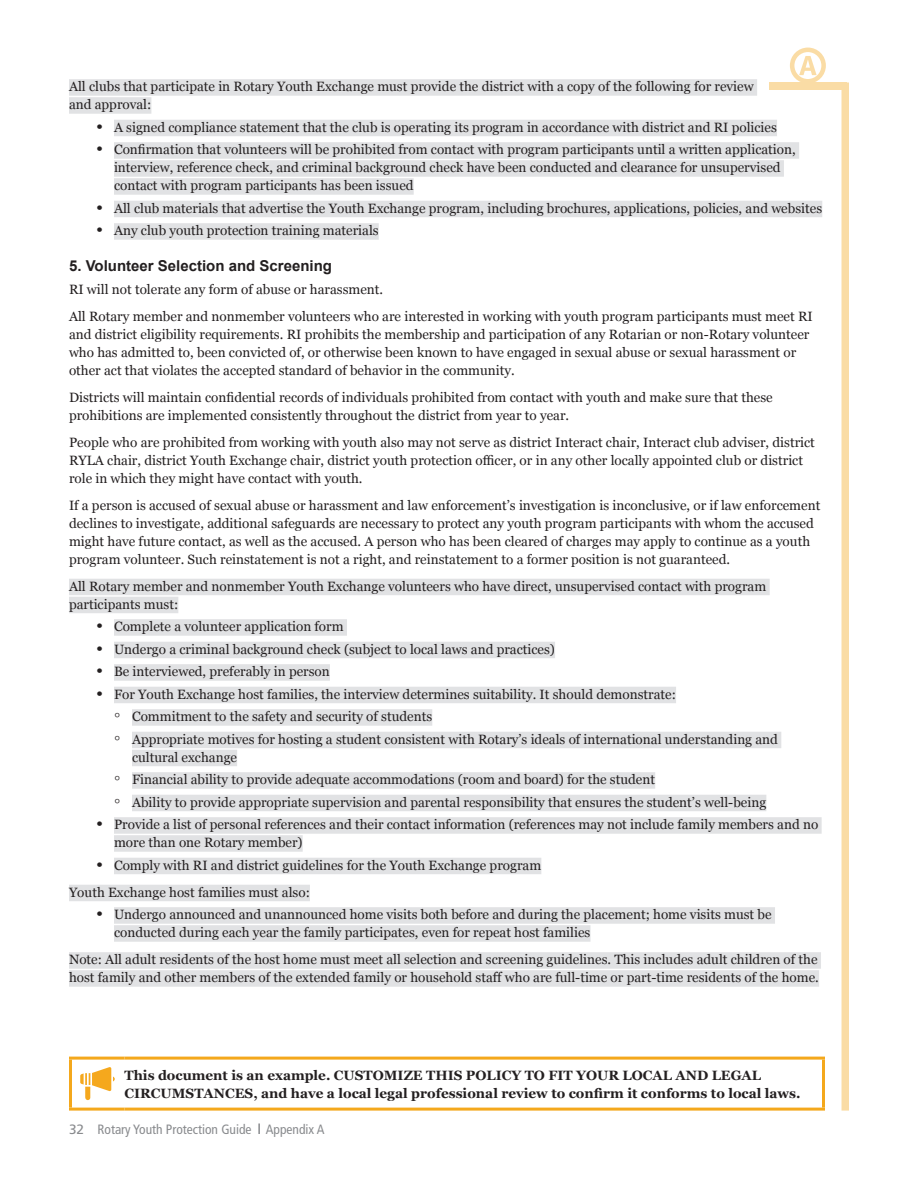
<style>
.page{position:relative;width:918px;height:1188px;background:#fff}
.page>*{position:absolute;margin:0;border:0;box-sizing:border-box;transform-origin:0 0}
.t1{font:700 15px "Arial";color:#231f20}
.t2{font:13.5px/18px "Georgia";color:#231f20}
.t3{font:700 13.5px/18px "Georgia";color:#231f20}
.t4{font:condensed 13.5px "Frutiger LT Std";color:#898b8e}
.s1{font-size:18px}
.s2{font-stretch:normal}
</style>
<div class="page">
<hr style="left:69px;top:1057px;width:55px;height:3px;background:#f4a81c">
<hr style="left:69px;top:1060px;width:3px;height:48px;background:#f4a81c">
<hr style="left:69px;top:1108px;width:55px;height:3px;background:#f4a81c">
<hr style="left:124px;top:1057px;width:701px;height:3px;background:#f4a81c">
<hr style="left:822px;top:1060px;width:3px;height:48px;background:#f4a81c">
<hr style="left:124px;top:1108px;width:701px;height:3px;background:#f4a81c">
<svg style="left:80px;top:1067px;width:35px;height:33px"></svg>
<svg style="left:258px;top:1124px;width:2px;height:10px"></svg>
<div style="left:69px;top:79px;width:688px;height:17px;background:#e1e2e4"></div>
<div style="left:69px;top:97px;width:82px;height:17px;background:#e1e2e4"></div>
<div style="left:114px;top:120px;width:663px;height:16px;background:#e1e2e4"></div>
<div style="left:114px;top:142px;width:685px;height:17px;background:#e1e2e4"></div>
<div style="left:114px;top:160px;width:670px;height:17px;background:#e1e2e4"></div>
<div style="left:114px;top:178px;width:300px;height:17px;background:#e1e2e4"></div>
<div style="left:114px;top:201px;width:708px;height:16px;background:#e1e2e4"></div>
<div style="left:114px;top:223px;width:265px;height:17px;background:#e1e2e4"></div>
<div style="left:69px;top:579px;width:701px;height:16px;background:#e1e2e4"></div>
<div style="left:69px;top:597px;width:109px;height:16px;background:#e1e2e4"></div>
<div style="left:114px;top:619px;width:233px;height:17px;background:#e1e2e4"></div>
<div style="left:114px;top:642px;width:441px;height:16px;background:#e1e2e4"></div>
<div style="left:114px;top:664px;width:216px;height:17px;background:#e1e2e4"></div>
<div style="left:114px;top:687px;width:562px;height:16px;background:#e1e2e4"></div>
<div style="left:132px;top:709px;width:300px;height:17px;background:#e1e2e4"></div>
<div style="left:132px;top:732px;width:649px;height:16px;background:#e1e2e4"></div>
<div style="left:132px;top:750px;width:105px;height:16px;background:#e1e2e4"></div>
<div style="left:132px;top:772px;width:523px;height:17px;background:#e1e2e4"></div>
<div style="left:132px;top:795px;width:634px;height:16px;background:#e1e2e4"></div>
<div style="left:114px;top:817px;width:708px;height:17px;background:#e1e2e4"></div>
<div style="left:114px;top:835px;width:189px;height:17px;background:#e1e2e4"></div>
<div style="left:114px;top:858px;width:427px;height:16px;background:#e1e2e4"></div>
<div style="left:69px;top:885px;width:241px;height:16px;background:#e1e2e4"></div>
<div style="left:114px;top:907px;width:661px;height:17px;background:#e1e2e4"></div>
<div style="left:114px;top:925px;width:477px;height:17px;background:#e1e2e4"></div>
<div style="left:69px;top:952px;width:752px;height:17px;background:#e1e2e4"></div>
<div style="left:69px;top:970px;width:750px;height:17px;background:#e1e2e4"></div>
<div style="left:790px;top:48px;width:36px;height:36px;border:5px solid #f4a81c;border-radius:50%"></div>
<svg style="left:799px;top:56px;width:18px;height:19px"></svg>
<div style="left:769px;top:82px;width:78px;height:8px;background:#fadca5"></div>
<div style="left:842px;top:82px;width:7px;height:1029px;background:#fadca5"></div>
<p class="t2" style="left:69px;top:77px;width:686px">All clubs that participate in Rotary Youth Exchange must provide the district with a copy of the following for review and approval:</p>
<p class="t2" style="left:96px;top:117px;width:682px"><span class="s1">•</span> A signed compliance statement that the club is operating its program in accordance with district and RI policies</p>
<p class="t2" style="left:114px;top:140px;width:683px;text-indent:-18px"><span class="s1">•</span> Confirmation that volunteers will be prohibited from contact with program participants until a written application, interview, reference check, and criminal background check have been conducted and clearance for unsupervised contact with program participants has been issued</p>
<p class="t2" style="left:96px;top:198px;width:728px"><span class="s1">•</span> All club materials that advertise the Youth Exchange program, including brochures, applications, policies, and websites</p>
<p class="t2" style="left:96px;top:221px;width:284px"><span class="s1">•</span> Any club youth protection training materials</p>
<p class="t1" style="left:69px;top:256px;width:265px">5. Volunteer Selection and Screening</p>
<p class="t2" style="left:69px;top:275px;width:745px;line-height:27px">RI will not tolerate any form of abuse or harassment.<br>All Rotary member and nonmember volunteers who are interested in working with youth program participants must meet RI</p>
<p class="t2" style="left:69px;top:324px;width:742px">and district eligibility requirements. RI prohibits the membership and participation of any Rotarian or non-Rotary volunteer who has admitted to, been convicted of, or otherwise been known to have engaged in sexual abuse or sexual harassment or other act that violates the accepted standard of behavior in the community.</p>
<p class="t2" style="left:69px;top:387px;width:705px">Districts will maintain confidential records of individuals prohibited from contact with youth and make sure that these prohibitions are implemented consistently throughout the district from year to year.</p>
<p class="t2" style="left:69px;top:432px;width:747px">People who are prohibited from working with youth also may not serve as district Interact chair, Interact club adviser, district<br>RYLA chair, district Youth Exchange chair, district youth protection officer, or in any other locally appointed club or district role in which they might have contact with youth.</p>
<p class="t2" style="left:69px;top:495px;width:753px">If a person is accused of sexual abuse or harassment and law enforcement’s investigation is inconclusive, or if law enforcement declines to investigate, additional safeguards are necessary to protect any youth program participants with whom the accused might have future contact, as well as the accused. A person who has been cleared of charges may apply to continue as a youth program volunteer. Such reinstatement is not a right, and reinstatement to a former position is not guaranteed.</p>
<p class="t2" style="left:69px;top:576px;width:699px">All Rotary member and nonmember Youth Exchange volunteers who have direct, unsupervised contact with program participants must:</p>
<p class="t2" style="left:96px;top:617px;width:249px"><span class="s1">•</span> Complete a volunteer application form</p>
<p class="t2" style="left:96px;top:639px;width:461px"><span class="s1">•</span> Undergo a criminal background check (subject to local laws and practices)</p>
<p class="t2" style="left:96px;top:662px;width:235px"><span class="s1">•</span> Be interviewed, preferably in person</p>
<p class="t2" style="left:114px;top:682px;width:665px;line-height:22.5px;text-indent:-18px"><span class="s1">•</span> For Youth Exchange host families, the interview determines suitability. It should demonstrate:<br><span class="s1">◦</span> Commitment to the safety and security of students<br><span class="s1">◦</span> Appropriate motives for hosting a student consistent with Rotary’s ideals of international understanding and</p>
<p class="t2" style="left:114px;top:745px;width:654px;line-height:22.5px;text-indent:18px">cultural exchange<br><span class="s1">◦</span> Financial ability to provide adequate accommodations (room and board) for the student<br><span class="s1">◦</span> Ability to provide appropriate supervision and parental responsibility that ensures the student’s well-being</p>
<p class="t2" style="left:114px;top:815px;width:706px;text-indent:-18px"><span class="s1">•</span> Provide a list of personal references and their contact information (references may not include family members and no more than one Rotary member)</p>
<p class="t2" style="left:69px;top:851px;width:474px;line-height:27px;text-indent:27px"><span class="s1">•</span> Comply with RI and district guidelines for the Youth Exchange program<br>Youth Exchange host families must also:</p>
<p class="t2" style="left:114px;top:905px;width:659px;text-indent:-18px"><span class="s1">•</span> Undergo announced and unannounced home visits both before and during the placement; home visits must be conducted during each year the family participates, even for repeat host families</p>
<p class="t2" style="left:69px;top:950px;width:751px">Note: All adult residents of the host home must meet all selection and screening guidelines. This includes adult children of the host family and other members of the extended family or household staff who are full-time or part-time residents of the home.</p>
<p class="t3" style="left:124px;top:1065px;width:678px">This document is an example. CUSTOMIZE THIS POLICY TO FIT YOUR LOCAL AND LEGAL<br>CIRCUMSTANCES, and have a local legal professional review to confirm it conforms to local laws.</p>
<p class="t4" style="left:69px;top:1121px;width:257px"><span class="s2">32</span> Rotary Youth Protection Guide Appendix A</p>
</div>
